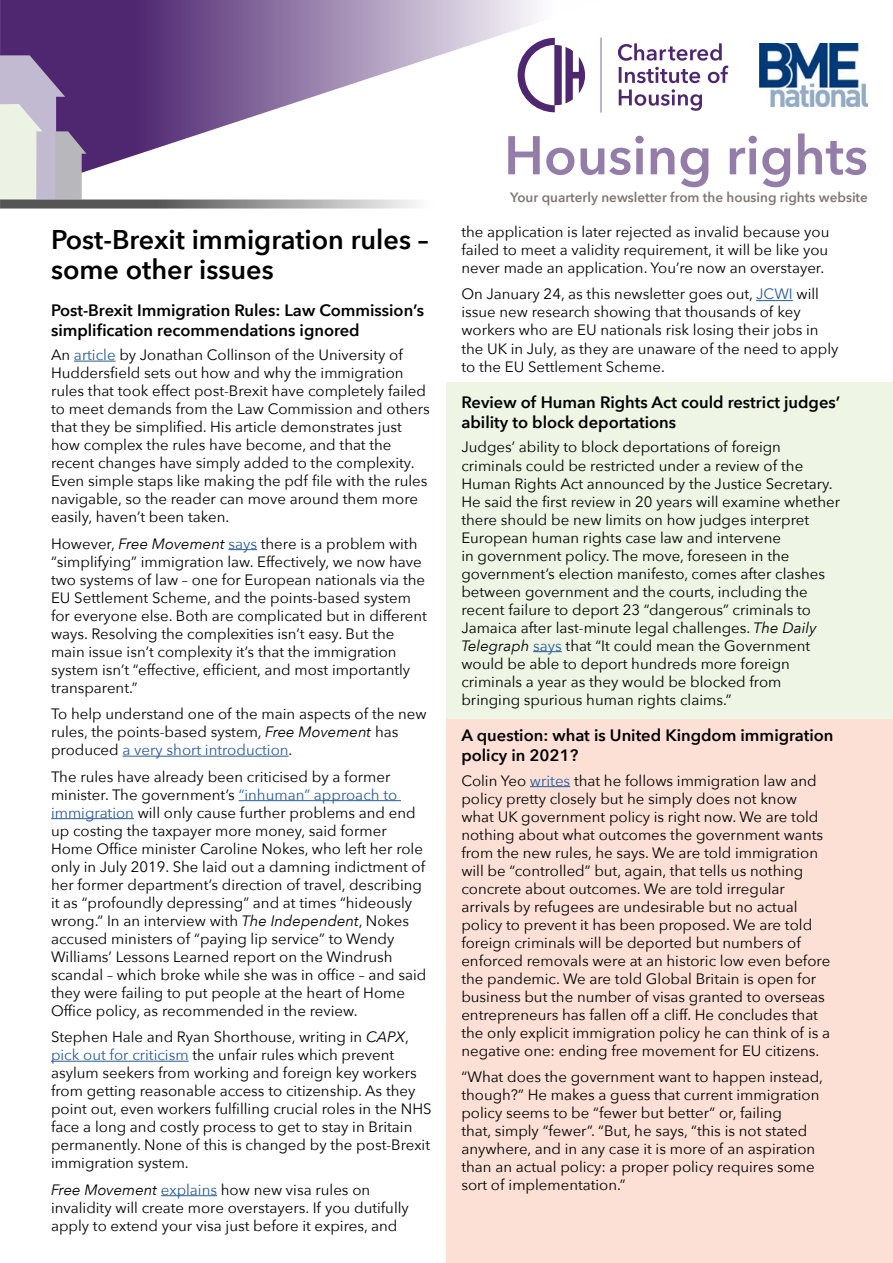
<style>
.page{position:relative;width:893px;height:1263px;background:#fff}
.page>*{position:absolute;margin:0;border:0;box-sizing:border-box;transform-origin:0 0}
.t1{font:600 54px "Avenir Next";color:#957daa}
.t2{font:600 27px/30px "Avenir Next";color:#000}
.t3{font:600 16.5px/19.8px "Avenir Next";color:#000}
.t4{font:15px/18px "Avenir Next";color:#000}
.t5{font:600 13.5px "Avenir Next";color:#7f7776}
.s1{color:#275b9b}
.s2{font-style:italic}
</style>
<div class="page">
<svg style="left:0;top:0;width:602px;height:200px"></svg>
<svg style="left:619px;top:89px;width:83px;height:22px"></svg>
<svg style="left:618px;top:43px;width:110px;height:40px"></svg>
<svg style="left:518px;top:38px;width:67px;height:74px"></svg>
<svg style="left:601px;top:38px;width:1px;height:75px"></svg>
<img style="left:759px;top:44px;width:109px;height:62px">
<svg style="left:0;top:55px;width:86px;height:145px;background:#b0a6bc"></svg>
<svg style="left:0;top:200px;width:416px;height:9px;background:#8d8c8d"></svg>
<div style="left:446px;top:383px;width:447px;height:337px;background:#eef5e4"></div>
<div style="left:446px;top:720px;width:447px;height:543px;background:#fce0d6"></div>
<hr style="left:74px;top:361px;width:42px;height:1px;background:#275b9b">
<svg style="left:228px;top:549px;width:29px;height:1px"></svg>
<hr style="left:122px;top:756px;width:167px;height:1px;background:#275b9b">
<hr style="left:239px;top:800px;width:162px;height:1px;background:#275b9b">
<hr style="left:51px;top:818px;width:83px;height:1px;background:#275b9b">
<hr style="left:51px;top:1061px;width:138px;height:1px;background:#275b9b">
<hr style="left:161px;top:1195px;width:56px;height:1px;background:#275b9b">
<hr style="left:756px;top:300px;width:37px;height:1px;background:#275b9b">
<svg style="left:533px;top:651px;width:29px;height:1px"></svg>
<hr style="left:530px;top:786px;width:40px;height:1px;background:#275b9b">
<h2 class="t2" style="left:51px;top:224px;width:379px">Post-Brexit immigration rules – some other issues</h2>
<p class="t3" style="left:51px;top:300px;width:375px">Post-Brexit Immigration Rules: Law Commission’s simplification recommendations ignored</p>
<p class="t4" style="left:51px;top:345px;width:380px">An <span class="s1">article</span> by Jonathan Collinson of the University of Huddersfield sets out how and why the immigration rules that took effect post-Brexit have completely failed to meet demands from the Law Commission and others that they be simplified. His article demonstrates just how complex the rules have become, and that the recent changes have simply added to the complexity.<br>Even simple staps like making the pdf file with the rules navigable, so the reader can move around them more easily, haven’t been taken.</p>
<p class="t4" style="left:51px;top:534px;width:377px">However, <span class="s2">Free Movement</span> <span class="s1">says</span> there is a problem with “simplifying” immigration law. Effectively, we now have two systems of law – one for European nationals via the EU Settlement Scheme, and the points-based system for everyone else. Both are complicated but in different ways. Resolving the complexities isn’t easy. But the main issue isn’t complexity it’s that the immigration system isn’t “effective, efficient, and most importantly transparent.”</p>
<p class="t4" style="left:51px;top:704px;width:377px">To help understand one of the main aspects of the new rules, the points-based system, <span class="s2">Free Movement</span> has produced <span class="s1">a very short introduction</span>.</p>
<p class="t4" style="left:51px;top:767px;width:377px">The rules have already been criticised by a former minister. The government’s <span class="s1">“inhuman” approach to immigration</span> will only cause further problems and end up costing the taxpayer more money, said former Home Office minister Caroline Nokes, who left her role only in July 2019. She laid out a damning indictment of her former department’s direction of travel, describing it as “profoundly depressing” and at times “hideously wrong.” In an interview with <span class="s2">The Independent</span>, Nokes accused ministers of “paying lip service” to Wendy Williams’ Lessons Learned report on the Windrush scandal – which broke while she was in office – and said they were failing to put people at the heart of Home Office policy, as recommended in the review.</p>
<p class="t4" style="left:51px;top:1027px;width:382px">Stephen Hale and Ryan Shorthouse, writing in <span class="s2">CAPX</span>, <span class="s1">pick out for criticism</span> the unfair rules which prevent asylum seekers from working and foreign key workers from getting reasonable access to citizenship. As they point out, even workers fulfilling crucial roles in the NHS face a long and costly process to get to stay in Britain permanently. None of this is changed by the post-Brexit immigration system.</p>
<p class="t4" style="left:51px;top:1180px;width:359px"><span class="s2">Free Movement</span> <span class="s1">explains</span> how new visa rules on invalidity will create more overstayers. If you dutifully apply to extend your visa just before it expires, and</p>
<h1 class="t1" style="left:504px;top:109px;width:365px">Housing rights</h1>
<p class="t5" style="left:510px;top:186px;width:359px">Your quarterly newsletter from the housing rights website</p>
<p class="t4" style="left:461px;top:222px;width:369px;text-align:justify">the application is later rejected as invalid because you failed to meet a validity requirement, it will be like you never made an application. You’re now an overstayer.</p>
<p class="t4" style="left:461px;top:285px;width:379px">On January 24, as this newsletter goes out, <span class="s1">JCWI</span> will issue new research showing that thousands of key workers who are EU nationals risk losing their jobs in the UK in July, as they are unaware of the need to apply to the EU Settlement Scheme.</p>
<p class="t3" style="left:461px;top:392px;width:380px">Review of Human Rights Act could restrict judges’ ability to block deportations</p>
<p class="t4" style="left:461px;top:438px;width:380px">Judges’ ability to block deportations of foreign criminals could be restricted under a review of the Human Rights Act announced by the Justice Secretary.<br>He said the first review in 20 years will examine whether there should be new limits on how judges interpret European human rights case law and intervene<br>in government policy. The move, foreseen in the government’s election manifesto, comes after clashes between government and the courts, including the recent failure to deport 23 “dangerous” criminals to Jamaica after last-minute legal challenges. <span class="s2">The Daily Telegraph</span> <span class="s1">says</span> that “It could mean the Government would be able to deport hundreds more foreign criminals a year as they would be blocked from bringing spurious human rights claims.”</p>
<p class="t3" style="left:461px;top:725px;width:374px">A question: what is United Kingdom immigration policy in 2021?</p>
<p class="t4" style="left:461px;top:771px;width:370px">Colin Yeo <span class="s1">writes</span> that he follows immigration law and policy pretty closely but he simply does not know what UK government policy is right now. We are told nothing about what outcomes the government wants from the new rules, he says. We are told immigration will be “controlled” but, again, that tells us nothing concrete about outcomes. We are told irregular arrivals by refugees are undesirable but no actual policy to prevent it has been proposed. We are told foreign criminals will be deported but numbers of enforced removals were at an historic low even before the pandemic. We are told Global Britain is open for business but the number of visas granted to overseas entrepreneurs has fallen off a cliff. He concludes that the only explicit immigration policy he can think of is a negative one: ending free movement for EU citizens.</p>
<p class="t4" style="left:461px;top:1067px;width:363px">“What does the government want to happen instead, though?” He makes a guess that current immigration policy seems to be “fewer but better” or, failing<br>that, simply “fewer”. “But, he says, “this is not stated anywhere, and in any case it is more of an aspiration than an actual policy: a proper policy requires some sort of implementation.”</p>
</div>
